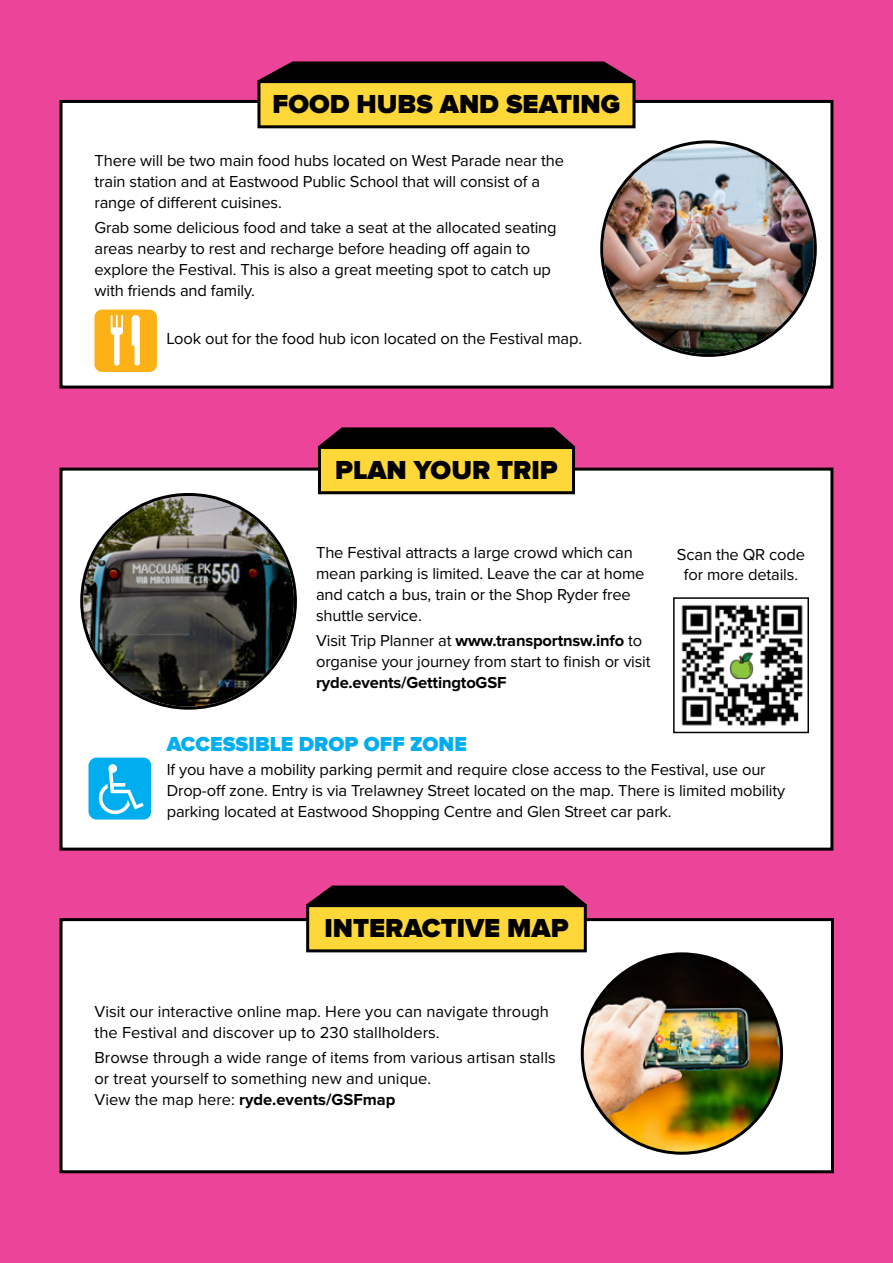
<style>
.page{position:relative;width:893px;height:1263px;background:#eb4498}
.page>*{position:absolute;margin:0;border:0;box-sizing:border-box;transform-origin:0 0}
.t1{font:900 27px "Proxima Nova";color:#000}
.t2{font:900 21px "Proxima Nova";color:#00aeef}
.t3{font:16.5px/21px "Proxima Nova";letter-spacing:-.01em;color:#000}
.t4{font:700 16.5px "Proxima Nova";letter-spacing:-.01em;color:#000}
.s1{font-weight:700}
</style>
<div class="page">
<div style="left:60px;top:918px;width:774px;height:255px;background:#fff;border:3px solid #000"></div>
<div style="left:60px;top:100px;width:773px;height:289px;background:#fff;border:3px solid #000"></div>
<div style="left:60px;top:468px;width:773px;height:382px;background:#fff;border:3px solid #000"></div>
<img style="left:600px;top:140px;width:217px;height:217px">
<img style="left:80px;top:493px;width:217px;height:217px">
<img style="left:582px;top:954px;width:200px;height:199px;border-radius:100px">
<img style="left:681px;top:604px;width:122px;height:122px">
<div style="left:673px;top:597px;width:136px;height:136px;border:2px solid #000"></div>
<div style="left:259px;top:82px;width:375px;height:45px;background:#fed738"></div>
<div style="left:257px;top:80px;width:378px;height:48px;border:3px solid #000"></div>
<svg style="left:257px;top:62px;width:378px;height:19px;background:#14050c"></svg>
<div style="left:319px;top:447px;width:254px;height:46px;background:#fed738"></div>
<div style="left:318px;top:446px;width:257px;height:48px;border:3px solid #000"></div>
<svg style="left:318px;top:427px;width:257px;height:19px;background:#190710"></svg>
<div style="left:308px;top:906px;width:277px;height:45px;background:#fed738"></div>
<div style="left:306px;top:904px;width:281px;height:48px;border:3px solid #000"></div>
<svg style="left:307px;top:885px;width:279px;height:19px;background:#1a0710"></svg>
<div style="left:88px;top:758px;width:63px;height:61px;background:#00aeef;border-radius:8px"></div>
<svg style="left:98px;top:762px;width:53px;height:52px"></svg>
<div style="left:95px;top:310px;width:62px;height:62px;background:#fcb116;border-radius:7px"></div>
<svg style="left:111px;top:315px;width:12px;height:51px"></svg>
<svg style="left:132px;top:315px;width:8px;height:51px"></svg>
<h1 class="t1" style="left:272px;top:89px;width:350px">FOOD HUBS AND SEATING</h1>
<p class="t3" style="left:94px;top:151px;width:471px">There will be two main food hubs located on West Parade near the train station and at Eastwood Public School that will consist of a range of different cuisines.</p>
<p class="t3" style="left:94px;top:218px;width:464px">Grab some delicious food and take a seat at the allocated seating areas nearby to rest and recharge before heading off again to explore the Festival. This is also a great meeting spot to catch up with friends and family.</p>
<p class="t3" style="left:166px;top:328px;width:417px">Look out for the food hub icon located on the Festival map.</p>
<h1 class="t1" style="left:335px;top:454px;width:224px">PLAN YOUR TRIP</h1>
<p class="t3" style="left:316px;top:543px;width:330px">The Festival attracts a large crowd which can mean parking is limited. Leave the car at home and catch a bus, train or the Shop Ryder free shuttle service.</p>
<p class="t3" style="left:316px;top:631px;width:336px">Visit Trip Planner at <span class="s1">www.transportnsw.info</span> to organise your journey from start to finish or visit</p>
<p class="t4" style="left:316px;top:673px;width:192px">ryde.events/GettingtoGSF</p>
<p class="t2" style="left:167px;top:732px;width:302px">ACCESSIBLE DROP OFF ZONE</p>
<p class="t3" style="left:677px;top:545px;width:130px;line-height:19.5px;text-align:center">Scan the QR code for more details.</p>
<p class="t3" style="left:167px;top:760px;width:620px">If you have a mobility parking permit and require close access to the Festival, use our<br>Drop-off zone. Entry is via Trelawney Street located on the map. There is limited mobility parking located at Eastwood Shopping Centre and Glen Street car park.</p>
<h1 class="t1" style="left:324px;top:913px;width:246px">INTERACTIVE MAP</h1>
<p class="t3" style="left:94px;top:1001px;width:456px">Visit our interactive online map. Here you can navigate through the Festival and discover up to 230 stallholders.</p>
<p class="t3" style="left:94px;top:1047px;width:463px">Browse through a wide range of items from various artisan stalls or treat yourself to something new and unique.<br>View the map here: <span class="s1">ryde.events/GSFmap</span></p>
</div>
